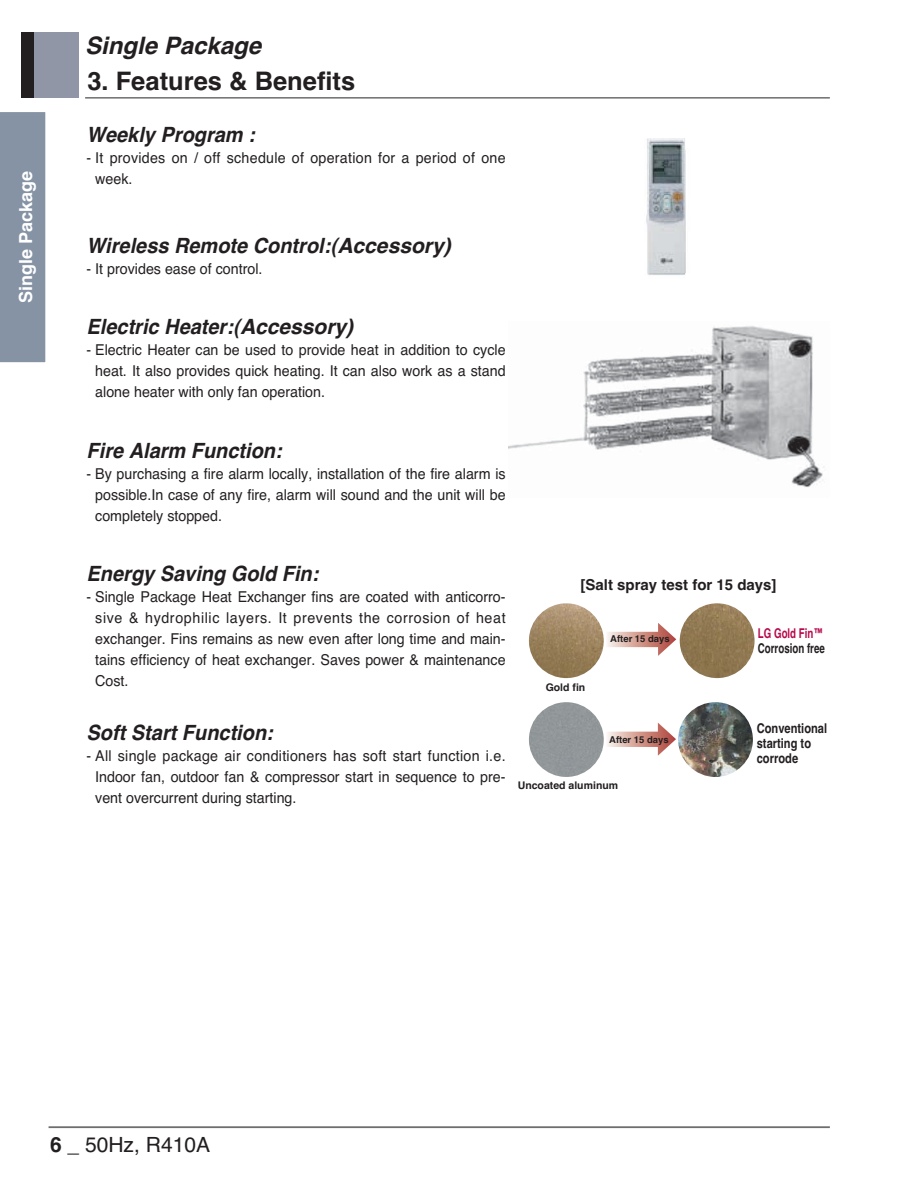
<style>
.page{position:relative;width:915px;height:1191px;background:#fff}
.page>*{position:absolute;margin:0;border:0;box-sizing:border-box;transform-origin:0 0}
.t1{font:700 25.5px "Helvetica";color:#231f20}
.t2{font:italic 700 24px "Helvetica";color:#231f20}
.t3{font:italic 700 21px "Helvetica";color:#231f20;scale:.95 1}
.t4{font:21px "Helvetica";color:#231f20}
.t5{font:700 18px "Helvetica";color:#fff}
.t6{font:15px/21px "Helvetica";color:#231f20;text-align:justify;scale:.95 1}
.t7{font:15px/21px "Helvetica";letter-spacing:.02em;color:#231f20;scale:.95 1}
.t8{font:700 15px "Helvetica";color:#231f20}
.t9{font:700 13.5px/15px "Helvetica";color:#231f20;scale:.82 1}
.t10{font:700 13.5px "Helvetica";color:#231f20;scale:.72 1}
.t11{font:700 13.5px "Helvetica";color:#b70a4d;scale:.72 1}
.t12{font:700 10.5px "Helvetica";color:#231f20}
.t13{font:700 9.45px "Helvetica";color:#231f20}
.s1{font-weight:700}
</style>
<div class="page">
<div style="left:21px;top:32px;width:22px;height:66px;background:#231f20"></div>
<div style="left:34px;top:32px;width:45px;height:66px;background:#9096a5"></div>
<hr style="left:85px;top:97px;width:744px;height:2px;background:#6d6e70">
<hr style="left:49px;top:1126px;width:780px;height:2px;background:#6d6e70">
<div style="left:0;top:112px;width:46px;height:251px;background:#8593a5"></div>
<img style="left:508px;top:326px;width:316px;height:162px">
<img style="left:646px;top:139px;width:40px;height:136px">
<img style="left:528px;top:603px;width:75px;height:75px;border-radius:50%">
<div style="left:528px;top:702px;width:75px;height:75px;background:#92979a;border-radius:50%"></div>
<img style="left:677px;top:702px;width:75px;height:75px;border-radius:50%">
<img style="left:679px;top:603px;width:75px;height:75px;border-radius:50%">
<svg style="left:607px;top:623px;width:69px;height:33px"></svg>
<svg style="left:607px;top:723px;width:68px;height:32px"></svg>
<p class="t5" style="left:19px;top:303px;width:134px;rotate:-90deg">Single Package</p>
<h2 class="t2" style="left:85px;top:37px;width:178px">Single Package</h2>
<h1 class="t1" style="left:87px;top:72px;width:269px">3. Features &amp; Benefits</h1>
<h3 class="t3" style="left:87px;top:127px;width:178px">Weekly Program :</h3>
<p class="t7" style="left:95px;top:149px;width:433px;text-indent:-9px">- It provides on / off schedule of operation for a period of one week.</p>
<h3 class="t3" style="left:87px;top:238px;width:384px">Wireless Remote Control:(Accessory)</h3>
<p class="t6" style="left:87px;top:260px;width:187px">- It provides ease of control.</p>
<h3 class="t3" style="left:87px;top:319px;width:282px">Electric Heater:(Accessory)</h3>
<p class="t6" style="left:95px;top:341px;width:433px;text-indent:-9px">- Electric Heater can be used to provide heat in addition to cycle heat. It also provides quick heating. It can also work as a stand alone heater with only fan operation.</p>
<h3 class="t3" style="left:87px;top:442px;width:207px">Fire Alarm Function:</h3>
<p class="t6" style="left:95px;top:464px;width:433px;text-indent:-9px">- By purchasing a fire alarm locally, installation of the fire alarm is possible.In case of any fire, alarm will sound and the unit will be completely stopped.</p>
<h3 class="t3" style="left:87px;top:566px;width:245px">Energy Saving Gold Fin:</h3>
<p class="t6" style="left:95px;top:588px;width:433px;text-indent:-9px">- Single Package Heat Exchanger fins are coated with anticorro&shy;sive &amp; hydrophilic layers. It prevents the corrosion of heat exchanger. Fins remains as new even after long time and main&shy;tains efficiency of heat exchanger. Saves power &amp; maintenance Cost.</p>
<h3 class="t3" style="left:87px;top:725px;width:197px">Soft Start Function:</h3>
<p class="t6" style="left:95px;top:747px;width:433px;text-indent:-9px">- All single package air conditioners has soft start function i.e.<br>Indoor fan, outdoor fan &amp; compressor start in sequence to pre&shy;vent overcurrent during starting.</p>
<p class="t8" style="left:580px;top:579px;width:197px">[Salt spray test for 15 days]</p>
<p class="t12" style="left:545px;top:683px;width:41px">Gold fin</p>
<p class="t13" style="left:610px;top:635px;width:61px">After 15 days</p>
<p class="t13" style="left:609px;top:736px;width:61px">After 15 days</p>
<p class="t12" style="left:517px;top:781px;width:102px">Uncoated aluminum</p>
<p class="t11" style="left:757px;top:628px;width:92px">LG Gold Fin™</p>
<p class="t10" style="left:757px;top:643px;width:94px">Corrosion free</p>
<p class="t9" style="left:756px;top:722px;width:87px">Conventional starting to corrode</p>
<h3 class="t4" style="left:50px;top:1136px;width:161px"><span class="s1">6</span> _ 50Hz, R410A</h3>
</div>
